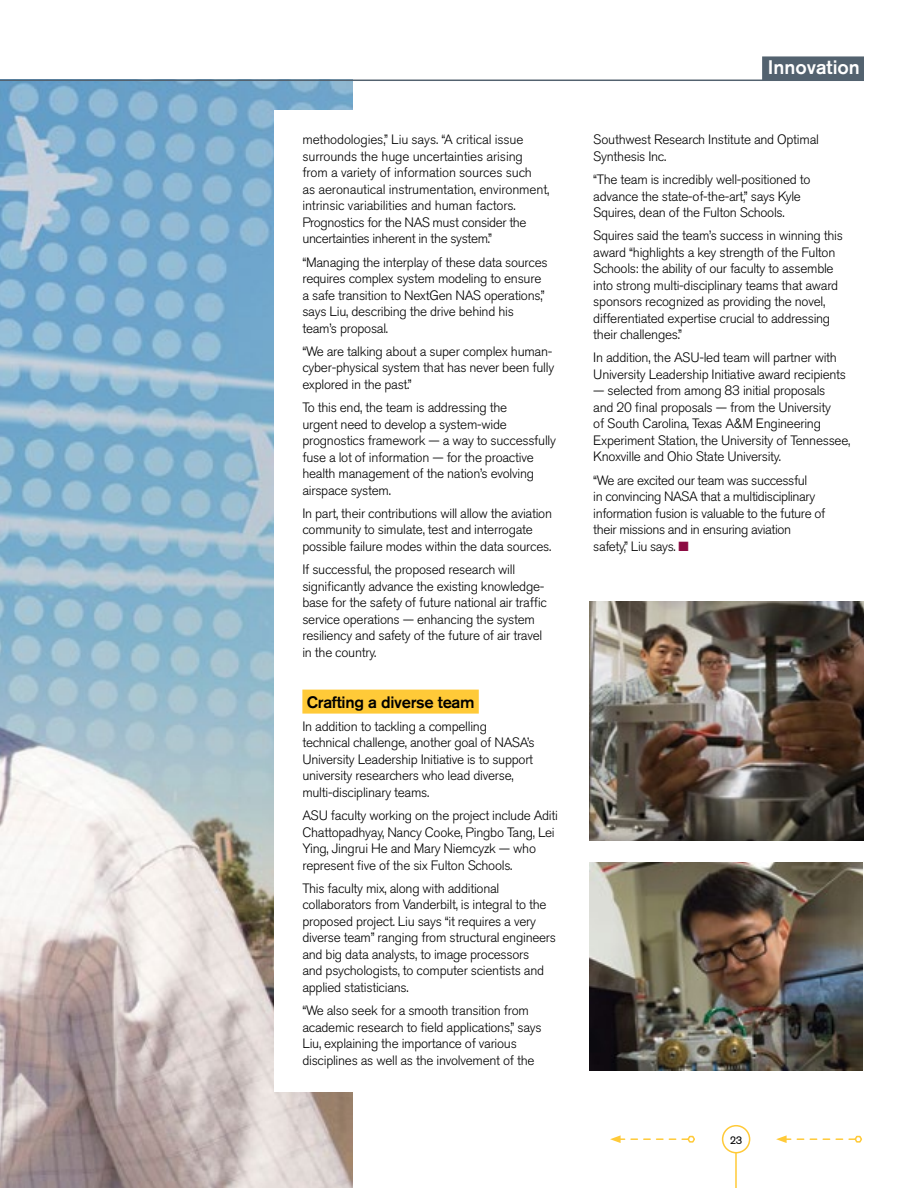
<style>
.page{position:relative;width:918px;height:1188px;background:#fff}
.page>*{position:absolute;margin:0;border:0;box-sizing:border-box;transform-origin:0 0}
.t1{font:500 19.5px "Akzidenz Grotesk Pro";color:#fff}
.t2{font:500 16.5px "Akzidenz Grotesk Pro";letter-spacing:-.02em;color:#000}
.t3{font:300 13.5px/16.5px "Akzidenz Grotesk Pro";letter-spacing:-.02em;color:#000}
.t4{font:11.25px "Akzidenz Grotesk Pro";color:#000}
.s1{color:#53626f}
.s2{color:#8c0b42}
</style>
<div class="page">
<img style="left:0;top:81px;width:352px;height:1107px">
<div style="left:274px;top:110px;width:641px;height:982px;background:#fff"></div>
<div style="left:302px;top:690px;width:177px;height:24px;background:#ffca38"></div>
<hr style="left:0;top:80px;width:864px;height:1px;background:#53626f">
<div style="left:762px;top:56px;width:102px;height:24px;background:#53626f"></div>
<img style="left:590px;top:602px;width:274px;height:238px">
<img style="left:590px;top:862px;width:273px;height:208px">
<hr style="left:735px;top:1152px;width:2px;height:36px;background:#ffca38">
<div style="left:722px;top:1125px;width:28px;height:28px;border:2px solid #ffca38;border-radius:50%"></div>
<svg style="left:776px;top:1135px;width:87px;height:8px"></svg>
<svg style="left:610px;top:1135px;width:85px;height:8px"></svg>
<p class="t3" style="left:302px;top:131px;width:249px">methodologies,” Liu says. “A critical issue surrounds the huge uncertainties arising from a variety of information sources such<br>as aeronautical instrumentation, environment, intrinsic variabilities and human factors.<br>Prognostics for the NAS must consider the uncertainties inherent in the system.”</p>
<p class="t3" style="left:302px;top:254px;width:247px">“Managing the interplay of these data sources requires complex system modeling to ensure a safe transition to NextGen NAS operations,” says Liu, describing the drive behind his team’s proposal.</p>
<p class="t3" style="left:302px;top:343px;width:253px">“We are talking about a super complex human&shy;cyber-physical system that has never been fully explored in the past.”</p>
<p class="t3" style="left:302px;top:399px;width:255px">To this end, the team is addressing the<br>urgent need to develop a system-wide prognostics framework — a way to successfully fuse a lot of information — for the proactive health management of the nation’s evolving airspace system.</p>
<p class="t3" style="left:302px;top:505px;width:251px">In part, their contributions will allow the aviation community to simulate, test and interrogate possible failure modes within the data sources.</p>
<p class="t3" style="left:302px;top:561px;width:246px">If successful, the proposed research will significantly advance the existing knowledge&shy;base for the safety of future national air traffic service operations — enhancing the system resiliency and safety of the future of air travel in the country.</p>
<p class="t2" style="left:307px;top:691px;width:169px">Crafting a diverse team</p>
<p class="t3" style="left:302px;top:718px;width:234px">In addition to tackling a compelling technical challenge, another goal of NASA’s University Leadership Initiative is to support university researchers who lead diverse, multi-disciplinary teams.</p>
<p class="t3" style="left:302px;top:807px;width:257px">ASU faculty working on the project include Aditi Chattopadhyay, Nancy Cooke, Pingbo Tang, Lei Ying, Jingrui He and Mary Niemcyzk — who represent five of the six Fulton Schools.</p>
<p class="t3" style="left:302px;top:880px;width:255px">This faculty mix, along with additional collaborators from Vanderbilt, is integral to the proposed project. Liu says “it requires a very diverse team” ranging from structural engineers and big data analysts, to image processors<br>and psychologists, to computer scientists and applied statisticians.</p>
<p class="t3" style="left:302px;top:1002px;width:241px">“We also seek for a smooth transition from academic research to field applications,” says Liu, explaining the importance of various disciplines as well as the involvement of the</p>
<h1 class="t1" style="left:768px;top:55px;width:98px">Innovation<span class="s1">.</span></h1>
<p class="t3" style="left:593px;top:131px;width:227px">Southwest Research Institute and Optimal<br>Synthesis Inc.</p>
<p class="t3" style="left:593px;top:171px;width:219px">“The team is incredibly well-positioned to advance the state-of-the-art,” says Kyle<br>Squires, dean of the Fulton Schools.</p>
<p class="t3" style="left:593px;top:227px;width:251px">Squires said the team’s success in winning this award “highlights a key strength of the Fulton Schools: the ability of our faculty to assemble into strong multi-disciplinary teams that award sponsors recognized as providing the novel, differentiated expertise crucial to addressing their challenges.”</p>
<p class="t3" style="left:593px;top:350px;width:254px">In addition, the ASU-led team will partner with<br>University Leadership Initiative award recipients</p>
<p class="t3" style="left:593px;top:383px;width:259px">— selected from among 83 initial proposals<br>and 20 final proposals — from the University<br>of South Carolina, Texas A&amp;M Engineering Experiment Station, the University of Tennessee, Knoxville and Ohio State University.</p>
<p class="t3" style="left:593px;top:472px;width:233px">“We are excited our team was successful<br>in convincing NASA that a multidisciplinary information fusion is valuable to the future of their missions and in ensuring aviation safety,” Liu says. <span class="s2">■</span></p>
<p class="t4" style="left:730px;top:1132px;width:14px">23</p>
</div>
